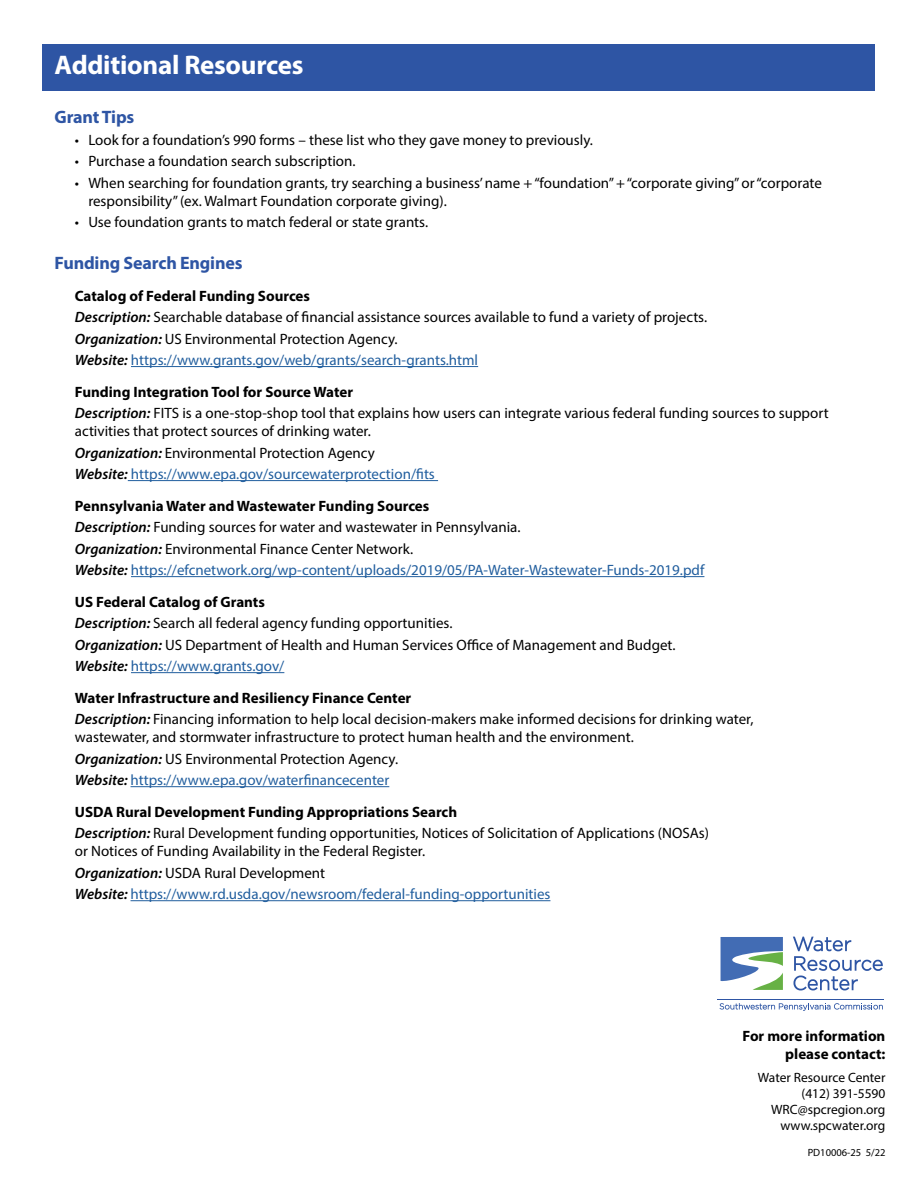
<style>
.page{position:relative;width:918px;height:1188px;background:#fff}
.page>*{position:absolute;margin:0;border:0;box-sizing:border-box;transform-origin:0 0}
.t1{font:700 27px "Myriad Pro";letter-spacing:-.01em;color:#fff}
.t2{font:700 18px "Myriad Pro";letter-spacing:-.01em;color:#2e55a4}
.t3{font:15px/21.5px "Myriad Pro";color:#000}
.t4{font:700 15px/18px "Myriad Pro";color:#000;text-align:right}
.t5{font:13.5px/16.2px "Myriad Pro";color:#000;text-align:right}
.t6{font:10.5px "Myriad Pro";color:#000}
.s1{font-weight:700}
.s2{font-weight:600;font-style:italic}
.s3{color:#215e9e}
</style>
<div class="page">
<svg style="left:721px;top:937px;width:62px;height:53px"></svg>
<hr style="left:717px;top:999px;width:167px;height:1px;background:#2e55a4">
<svg style="left:793px;top:937px;width:90px;height:53px"></svg>
<svg style="left:719px;top:1003px;width:164px;height:8px"></svg>
<div style="left:42px;top:44px;width:833px;height:47px;background:#2e55a4"></div>
<hr style="left:131px;top:366px;width:347px;height:1px;background:#215e9e">
<hr style="left:128px;top:480px;width:310px;height:1px;background:#215e9e">
<hr style="left:131px;top:576px;width:573px;height:1px;background:#215e9e">
<hr style="left:131px;top:672px;width:153px;height:1px;background:#215e9e">
<hr style="left:131px;top:786px;width:258px;height:1px;background:#215e9e">
<hr style="left:131px;top:900px;width:419px;height:1px;background:#215e9e">
<h1 class="t1" style="left:55px;top:48px;width:250px">Additional Resources</h1>
<p class="t2" style="left:55px;top:105px;width:81px">Grant Tips</p>
<p class="t3" style="left:75px;top:129px;width:520px">• Look for a foundation’s 990 forms – these list who they gave money to previously.</p>
<p class="t3" style="left:75px;top:150px;width:282px">• Purchase a foundation search subscription.</p>
<p class="t3" style="left:88px;top:173px;width:735px;line-height:18px;text-indent:-14px">• When searching for foundation grants, try searching a business’ name + “foundation” + “corporate giving” or “corporate responsibility” (ex. Walmart Foundation corporate giving).</p>
<p class="t3" style="left:75px;top:211px;width:355px">• Use foundation grants to match federal or state grants.</p>
<p class="t2" style="left:55px;top:251px;width:189px">Funding Search Engines</p>
<p class="t3" style="left:75px;top:285px;width:634px"><span class="s1">Catalog of Federal Funding Sources<br></span><span class="s2">Description:</span> Searchable database of financial assistance sources available to fund a variety of projects.<br><span class="s2">Organization:</span> US Environmental Protection Agency.<br><span class="s2">Website:</span> <span class="s3">https://www.grants.gov/web/grants/search-grants.html</span></p>
<p class="t3" style="left:75px;top:381px;width:755px"><span class="s1">Funding Integration Tool for Source Water<br></span><span class="s2">Description:</span> FITS is a one-stop-shop tool that explains how users can integrate various federal funding sources to support</p>
<p class="t3" style="left:75px;top:420px;width:362px">activities that protect sources of drinking water.<br><span class="s2">Organization:</span> Environmental Protection Agency<br><span class="s2">Website:</span> <span class="s3">https://www.epa.gov/sourcewaterprotection/fits</span></p>
<p class="t3" style="left:75px;top:495px;width:631px"><span class="s1">Pennsylvania Water and Wastewater Funding Sources<br></span><span class="s2">Description:</span> Funding sources for water and wastewater in Pennsylvania.<br><span class="s2">Organization:</span> Environmental Finance Center Network.<br><span class="s2">Website:</span> <span class="s3">https://efcnetwork.org/wp-content/uploads/2019/05/PA-Water-Wastewater-Funds-2019.pdf</span></p>
<p class="t3" style="left:75px;top:591px;width:602px"><span class="s1">US Federal Catalog of Grants<br></span><span class="s2">Description:</span> Search all federal agency funding opportunities.<br><span class="s2">Organization:</span> US Department of Health and Human Services Office of Management and Budget.<br><span class="s2">Website:</span> <span class="s3">https://www.grants.gov/</span></p>
<p class="t3" style="left:75px;top:687px;width:680px"><span class="s1">Water Infrastructure and Resiliency Finance Center<br></span><span class="s2">Description:</span> Financing information to help local decision-makers make informed decisions for drinking water,</p>
<p class="t3" style="left:75px;top:726px;width:560px">wastewater, and stormwater infrastructure to protect human health and the environment.<br><span class="s2">Organization:</span> US Environmental Protection Agency.<br><span class="s2">Website:</span> <span class="s3">https://www.epa.gov/waterfinancecenter</span></p>
<p class="t3" style="left:75px;top:801px;width:636px"><span class="s1">USDA Rural Development Funding Appropriations Search<br></span><span class="s2">Description:</span> Rural Development funding opportunities, Notices of Solicitation of Applications (NOSAs)</p>
<p class="t3" style="left:75px;top:840px;width:477px">or Notices of Funding Availability in the Federal Register.<br><span class="s2">Organization:</span> USDA Rural Development<br><span class="s2">Website:</span> <span class="s3">https://www.rd.usda.gov/newsroom/federal-funding-opportunities</span></p>
<p class="t4" style="left:742px;top:1026px;width:144px">For more information please contact:</p>
<p class="t5" style="left:758px;top:1069px;width:129px">Water Resource Center (412) 391-5590<br>WRC@spcregion.org www.spcwater.org</p>
<p class="t6" style="left:808px;top:1146px;width:79px">PD10006-25 5/22</p>
</div>
